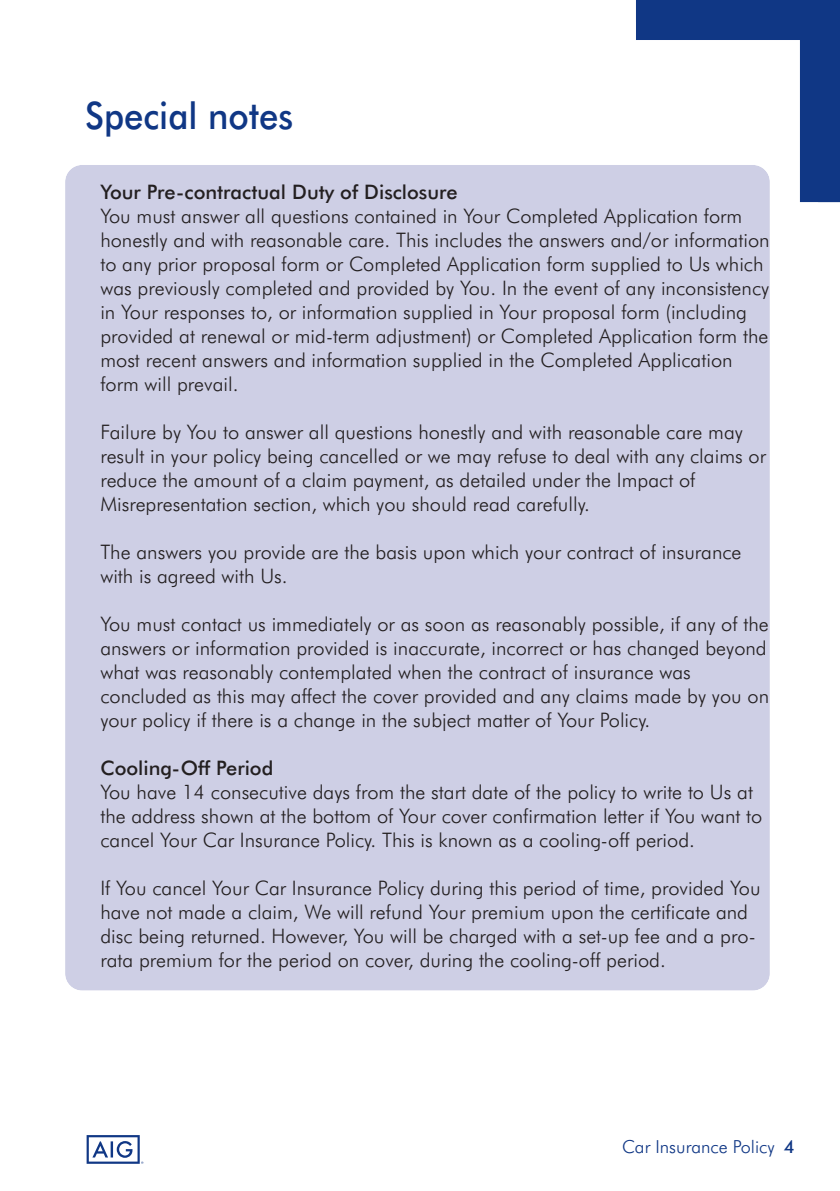
<style>
.page{position:relative;width:840px;height:1191px;background:#fff}
.page>*{position:absolute;margin:0;border:0;box-sizing:border-box;transform-origin:0 0}
.t1{font:500 38px "AIG Futura";color:#103785;scale:.91 1}
.t2{font:300 20px/24px "AIG Futura";color:#231f20}
.t3{font:500 20px "AIG Futura";color:#231f20}
.t4{font:300 18px "AIG Futura";color:#103785}
.s1{font-weight:500}
</style>
<div class="page">
<svg style="left:636px;top:0;width:203px;height:202px"></svg>
<svg style="left:87px;top:1135px;width:56px;height:28px"></svg>
<div style="left:65px;top:163px;width:706px;height:828px;background:#cecfe5"></div>
<h1 class="t1" style="left:85px;top:100px;width:230px">Special notes</h1>
<p class="t3" style="left:100px;top:183px;width:359px">Your Pre-contractual Duty of Disclosure</p>
<p class="t2" style="left:100px;top:205px;width:670px">You must answer all questions contained in Your Completed Application form honestly and with reasonable care. This includes the answers and/or information to any prior proposal form or Completed Application form supplied to Us which was previously completed and provided by You. In the event of any inconsistency in Your responses to, or information supplied in Your proposal form (including provided at renewal or mid-term adjustment) or Completed Application form the most recent answers and information supplied in the Completed Application form will prevail.</p>
<p class="t2" style="left:100px;top:421px;width:666px">Failure by You to answer all questions honestly and with reasonable care may result in your policy being cancelled or we may refuse to deal with any claims or reduce the amount of a claim payment, as detailed under the Impact of Misrepresentation section, which you should read carefully.</p>
<p class="t2" style="left:100px;top:541px;width:642px">The answers you provide are the basis upon which your contract of insurance with is agreed with Us.</p>
<p class="t2" style="left:100px;top:613px;width:669px">You must contact us immediately or as soon as reasonably possible, if any of the answers or information provided is inaccurate, incorrect or has changed beyond what was reasonably contemplated when the contract of insurance was concluded as this may affect the cover provided and any claims made by you on your policy if there is a change in the subject matter of Your Policy.</p>
<p class="t3" style="left:100px;top:759px;width:174px">Cooling-Off Period</p>
<p class="t2" style="left:100px;top:781px;width:663px">You have 14 consecutive days from the start date of the policy to write to Us at the address shown at the bottom of Your cover confirmation letter if You want to cancel Your Car Insurance Policy. This is known as a cooling-off period.</p>
<p class="t2" style="left:100px;top:877px;width:661px">If You cancel Your Car Insurance Policy during this period of time, provided You have not made a claim, We will refund Your premium upon the certificate and disc being returned. However, You will be charged with a set-up fee and a pro&shy;rata premium for the period on cover, during the cooling-off period.</p>
<p class="t4" style="left:621px;top:1139px;width:174px">Car Insurance Policy <span class="s1">4</span></p>
</div>
